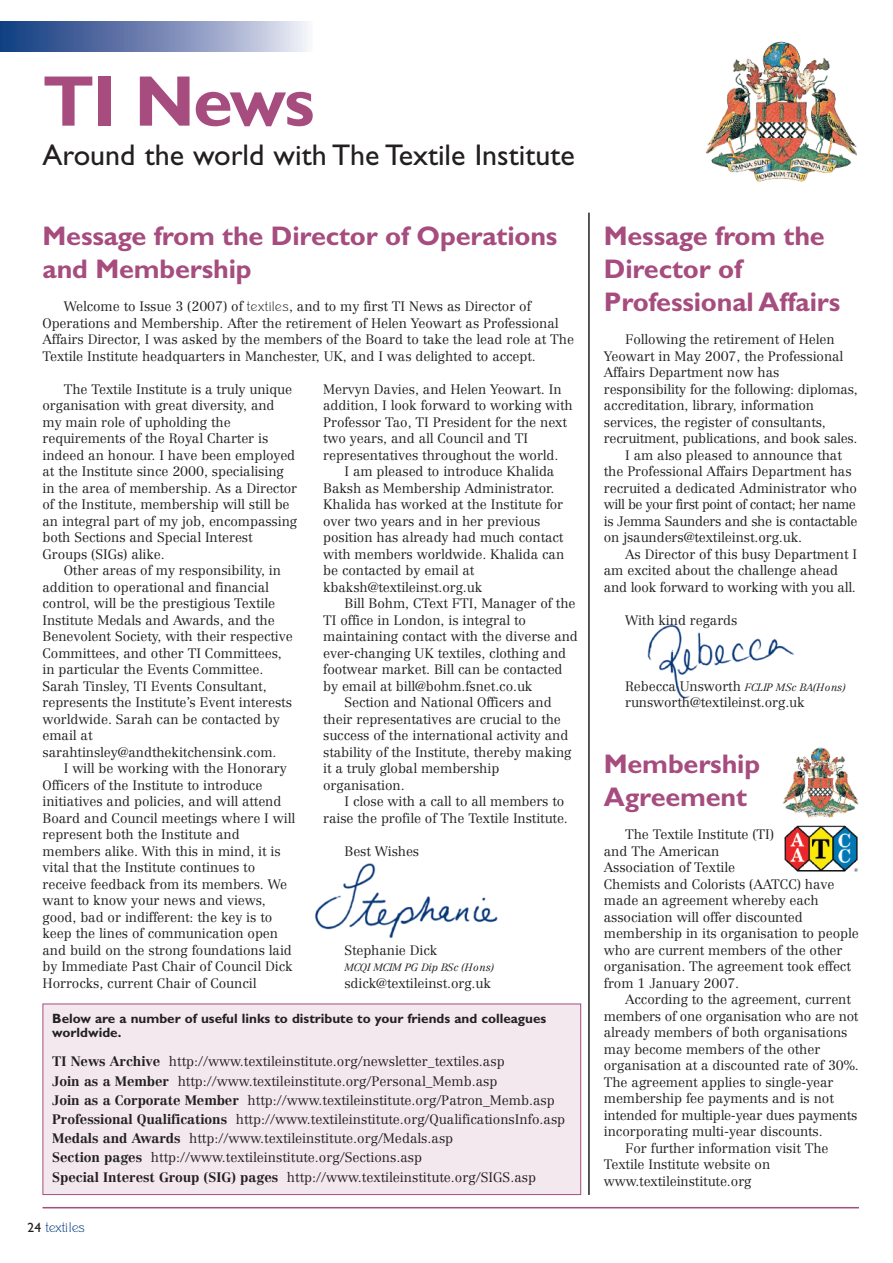
<style>
.page{position:relative;width:893px;height:1263px;background:#fff}
.page>*{position:absolute;margin:0;border:0;box-sizing:border-box;transform-origin:0 0}
.t1{font:700 72px "Gill Sans";letter-spacing:-.03em;color:#a64c7e}
.t2{font:30px "Gill Sans";color:#231f20}
.t3{font:700 27px/33px "Gill Sans";letter-spacing:-.005em;color:#a64c7e}
.t4{font:300 13.5px/16.5px "Centennial LT";letter-spacing:-.005em;color:#231f20}
.t5{font:700 13.5px/14.2px "Gill Sans";color:#231f20}
.t6{font:300 13.5px "Centennial LT";letter-spacing:-.035em;color:#231f20}
.t7{font:300 13.5px "Centennial LT";letter-spacing:-.025em;color:#231f20}
.t8{font:13.5px "Grafiko";letter-spacing:-.035em;color:#013b7f}
.t9{font:italic 300 10.5px "Centennial LT";letter-spacing:-.015em;color:#231f20}
.s1{font-family:"Grafiko";font-weight:400}
.s2{font-weight:700}
.s3{font-family:"Gill Sans";color:#231f20}
.s4{font-style:normal;font-size:13.5px}
</style>
<div class="page">
<img style="left:647px;top:624px;width:148px;height:75px">
<hr style="left:43px;top:1207px;width:816px;height:1px;background:#a64c7e">
<img style="left:315px;top:863px;width:183px;height:75px">
<svg style="left:0;top:21px;width:308px;height:30px"></svg>
<div style="left:43px;top:1004px;width:537px;height:190px;background:#f2e8ed"></div>
<div style="left:43px;top:1003px;width:538px;height:192px;border:1px solid #a64c7e"></div>
<img style="left:705px;top:41px;width:152px;height:141px">
<img style="left:782px;top:748px;width:77px;height:70px">
<hr style="left:588px;top:213px;width:2px;height:982px;background:#231f20">
<img style="left:784px;top:825px;width:74px;height:47px">
<h1 class="t1" style="left:43px;top:74px;width:274px">TI News</h1>
<h2 class="t2" style="left:43px;top:144px;width:534px">Around the world with The Textile Institute</h2>
<h3 class="t3" style="left:43px;top:222px;width:516px">Message from the Director of Operations and Membership</h3>
<p class="t4" style="left:43px;top:299px;width:533px;text-indent:21px">Welcome to Issue 3 (2007) of <span class="s1">textiles</span>, and to my first TI News as Director of Operations and Membership. After the retirement of Helen Yeowart as Professional Affairs Director, I was asked by the members of the Board to take the lead role at The Textile Institute headquarters in Manchester, UK, and I was delighted to accept.</p>
<p class="t4" style="left:43px;top:382px;width:256px;text-indent:21px">The Textile Institute is a truly unique organisation with great diversity, and<br>my main role of upholding the requirements of the Royal Charter is indeed an honour. I have been employed at the Institute since 2000, specialising in the area of membership. As a Director of the Institute, membership will still be an integral part of my job, encompassing both Sections and Special Interest Groups (SIGs) alike.</p>
<p class="t4" style="left:43px;top:563px;width:252px;text-indent:21px">Other areas of my responsibility, in addition to operational and financial control, will be the prestigious Textile Institute Medals and Awards, and the Benevolent Society, with their respective Committees, and other TI Committees, in particular the Events Committee.<br>Sarah Tinsley, TI Events Consultant, represents the Institute’s Event interests worldwide. Sarah can be contacted by email at sarahtinsley@andthekitchensink.com.</p>
<p class="t4" style="left:43px;top:761px;width:254px;text-indent:21px">I will be working with the Honorary Officers of the Institute to introduce initiatives and policies, and will attend Board and Council meetings where I will represent both the Institute and members alike. With this in mind, it is vital that the Institute continues to receive feedback from its members. We want to know your news and views, good, bad or indifferent: the key is to keep the lines of communication open and build on the strong foundations laid by Immediate Past Chair of Council Dick Horrocks, current Chair of Council</p>
<p class="t4" style="left:323px;top:382px;width:251px">Mervyn Davies, and Helen Yeowart. In addition, I look forward to working with Professor Tao, TI President for the next two years, and all Council and TI representatives throughout the world.</p>
<p class="t4" style="left:323px;top:464px;width:243px;text-indent:21px">I am pleased to introduce Khalida Baksh as Membership Administrator.<br>Khalida has worked at the Institute for over two years and in her previous position has already had much contact with members worldwide. Khalida can be contacted by email at kbaksh@textileinst.org.uk</p>
<p class="t4" style="left:344px;top:596px;width:233px">Bill Bohm, CText FTI, Manager of the</p>
<p class="t4" style="left:323px;top:613px;width:204px">TI office in London, is integral to</p>
<p class="t4" style="left:323px;top:629px;width:256px">maintaining contact with the diverse and</p>
<p class="t4" style="left:323px;top:646px;width:245px">ever-changing UK textiles, clothing and</p>
<p class="t4" style="left:323px;top:662px;width:241px">footwear market. Bill can be contacted</p>
<p class="t4" style="left:323px;top:679px;width:211px">by email at bill@bohm.fsnet.co.uk</p>
<p class="t4" style="left:344px;top:695px;width:209px">Section and National Officers and</p>
<p class="t4" style="left:323px;top:712px;width:239px">their representatives are crucial to the</p>
<p class="t4" style="left:323px;top:728px;width:247px">success of the international activity and</p>
<p class="t4" style="left:323px;top:745px;width:250px">stability of the Institute, thereby making</p>
<p class="t4" style="left:323px;top:761px;width:178px">it a truly global membership</p>
<p class="t4" style="left:323px;top:778px;width:83px">organisation.</p>
<p class="t4" style="left:344px;top:794px;width:221px">I close with a call to all members to</p>
<p class="t4" style="left:323px;top:811px;width:246px">raise the profile of The Textile Institute.</p>
<p class="t4" style="left:344px;top:844px;width:76px">Best Wishes</p>
<p class="t4" style="left:344px;top:943px;width:95px">Stephanie Dick</p>
<p class="t9" style="left:344px;top:963px;width:151px">MCQI MCIM PG Dip BSc (Hons)</p>
<p class="t4" style="left:344px;top:976px;width:148px">sdick@textileinst.org.uk</p>
<p class="t5" style="left:52px;top:1012px;width:496px">Below are a number of useful links to distribute to your friends and colleagues worldwide.</p>
<p class="t4" style="left:52px;top:1053px;width:515px;line-height:19.2px"><span class="s2">TI News Archive</span> http://www.textileinstitute.org/newsletter_textiles.asp<br><span class="s2">Join as a Member</span> http://www.textileinstitute.org/Personal_Memb.asp<br><span class="s2">Join as a Corporate Member</span> http://www.textileinstitute.org/Patron_Memb.asp <span class="s2">Professional Qualifications</span> http://www.textileinstitute.org/QualificationsInfo.asp <span class="s2">Medals and Awards</span> http://www.textileinstitute.org/Medals.asp<br><span class="s2">Section pages</span> http://www.textileinstitute.org/Sections.asp<br><span class="s2">Special Interest Group (SIG) pages</span> http://www.textileinstitute.org/SIGS.asp</p>
<p class="t8" style="left:28px;top:1222px;width:59px"><span class="s3">24</span> textiles</p>
<h3 class="t3" style="left:604px;top:222px;width:238px">Message from the<br>Director of<br>Professional Affairs</h3>
<p class="t4" style="left:625px;top:332px;width:211px">Following the retirement of Helen</p>
<p class="t4" style="left:604px;top:349px;width:241px">Yeowart in May 2007, the Professional</p>
<p class="t4" style="left:604px;top:365px;width:177px">Affairs Department now has</p>
<p class="t4" style="left:604px;top:382px;width:256px">responsibility for the following: diplomas,</p>
<p class="t4" style="left:604px;top:398px;width:212px">accreditation, library, information</p>
<p class="t4" style="left:604px;top:415px;width:224px">services, the register of consultants,</p>
<p class="t4" style="left:604px;top:431px;width:255px">recruitment, publications, and book sales.</p>
<p class="t4" style="left:625px;top:448px;width:218px">I am also pleased to announce that</p>
<p class="t4" style="left:604px;top:464px;width:249px">the Professional Affairs Department has</p>
<p class="t4" style="left:604px;top:481px;width:255px">recruited a dedicated Administrator who</p>
<p class="t6" style="left:604px;top:499px;width:254px">will be your first point of contact; her name</p>
<p class="t7" style="left:604px;top:516px;width:255px">is Jemma Saunders and she is contactable</p>
<p class="t4" style="left:604px;top:530px;width:200px">on jsaunders@textileinst.org.uk.</p>
<p class="t4" style="left:625px;top:547px;width:233px">As Director of this busy Department I</p>
<p class="t4" style="left:604px;top:563px;width:236px">am excited about the challenge ahead</p>
<p class="t4" style="left:604px;top:580px;width:253px">and look forward to working with you all.</p>
<p class="t4" style="left:625px;top:613px;width:114px">With kind regards</p>
<p class="t9" style="left:625px;top:683px;width:222px"><span class="s4">Rebecca Unsworth</span> FCLIP MSc BA(Hons)</p>
<p class="t4" style="left:625px;top:695px;width:181px">runsworth@textileinst.org.uk</p>
<h3 class="t3" style="left:604px;top:750px;width:158px">Membership<br>Agreement</h3>
<p class="t4" style="left:604px;top:827px;width:257px;text-indent:21px">The Textile Institute (TI)<br>and The American<br>Association of Textile<br>Chemists and Colorists (AATCC) have made an agreement whereby each association will offer discounted membership in its organisation to people who are current members of the other organisation. The agreement took effect from 1 January 2007.</p>
<p class="t4" style="left:625px;top:992px;width:227px">According to the agreement, current</p>
<p class="t4" style="left:604px;top:1009px;width:256px">members of one organisation who are not</p>
<p class="t4" style="left:604px;top:1025px;width:245px">already members of both organisations</p>
<p class="t4" style="left:604px;top:1042px;width:218px">may become members of the other</p>
<p class="t4" style="left:604px;top:1058px;width:257px">organisation at a discounted rate of 30%.</p>
<p class="t4" style="left:604px;top:1075px;width:231px">The agreement applies to single-year</p>
<p class="t4" style="left:604px;top:1091px;width:232px">membership fee payments and is not</p>
<p class="t4" style="left:604px;top:1108px;width:255px">intended for multiple-year dues payments</p>
<p class="t4" style="left:604px;top:1124px;width:220px">incorporating multi-year discounts.</p>
<p class="t4" style="left:625px;top:1141px;width:205px">For further information visit The</p>
<p class="t4" style="left:604px;top:1157px;width:168px">Textile Institute website on</p>
<p class="t4" style="left:604px;top:1174px;width:149px">www.textileinstitute.org</p>
</div>
